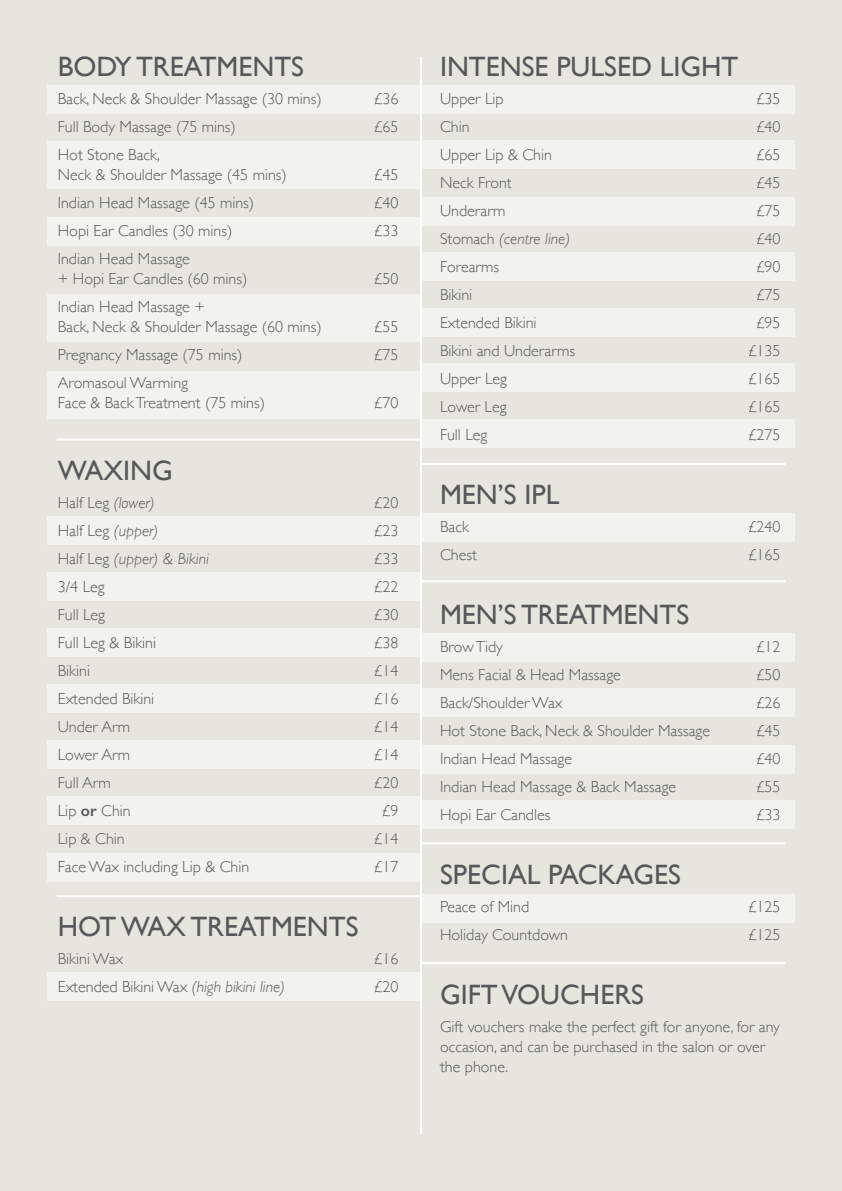
<style>
.page{position:relative;width:842px;height:1191px;background:#e7e6de}
.page>*{position:absolute;margin:0;border:0;box-sizing:border-box;transform-origin:0 0}
.t1{font:28px "Gill Sans";color:#57585a}
.t2{font:300 16px/20px "Gill Sans";color:#57585a}
.t3{font:italic 300 16px "Gill Sans";color:#57585a}
.s1{font-style:italic}
.s2{font-style:normal}
.s3{font-weight:600}
</style>
<div class="page">
<hr style="left:420px;top:57px;width:2px;height:1077px;background:#fff">
<hr style="left:57px;top:895px;width:364px;height:2px;background:#fff">
<hr style="left:422px;top:463px;width:363px;height:2px;background:#fff">
<hr style="left:421px;top:580px;width:364px;height:2px;background:#fff">
<hr style="left:421px;top:962px;width:364px;height:2px;background:#fff">
<hr style="left:421px;top:842px;width:364px;height:2px;background:#fff">
<div style="left:48px;top:86px;width:373px;height:28px;background:#f2f2ee"></div>
<div style="left:421px;top:86px;width:373px;height:28px;background:#f2f2ee"></div>
<div style="left:421px;top:141px;width:373px;height:28px;background:#f2f2ee"></div>
<div style="left:421px;top:198px;width:373px;height:28px;background:#f2f2ee"></div>
<div style="left:421px;top:253px;width:373px;height:28px;background:#f2f2ee"></div>
<div style="left:421px;top:308px;width:373px;height:28px;background:#f2f2ee"></div>
<div style="left:421px;top:363px;width:373px;height:28px;background:#f2f2ee"></div>
<div style="left:421px;top:420px;width:373px;height:28px;background:#f2f2ee"></div>
<div style="left:421px;top:513px;width:373px;height:28px;background:#f2f2ee"></div>
<div style="left:421px;top:633px;width:373px;height:28px;background:#f2f2ee"></div>
<div style="left:421px;top:688px;width:373px;height:28px;background:#f2f2ee"></div>
<div style="left:421px;top:745px;width:373px;height:28px;background:#f2f2ee"></div>
<div style="left:421px;top:800px;width:373px;height:28px;background:#f2f2ee"></div>
<div style="left:421px;top:894px;width:373px;height:28px;background:#f2f2ee"></div>
<div style="left:48px;top:218px;width:373px;height:28px;background:#f2f2ee"></div>
<div style="left:48px;top:516px;width:373px;height:28px;background:#f2f2ee"></div>
<div style="left:48px;top:572px;width:373px;height:28px;background:#f2f2ee"></div>
<div style="left:48px;top:628px;width:373px;height:28px;background:#f2f2ee"></div>
<div style="left:48px;top:684px;width:373px;height:28px;background:#f2f2ee"></div>
<div style="left:48px;top:741px;width:373px;height:28px;background:#f2f2ee"></div>
<div style="left:48px;top:797px;width:373px;height:28px;background:#f2f2ee"></div>
<div style="left:48px;top:853px;width:373px;height:28px;background:#f2f2ee"></div>
<div style="left:48px;top:972px;width:373px;height:28px;background:#f2f2ee"></div>
<div style="left:48px;top:141px;width:373px;height:47px;background:#f2f2ee"></div>
<div style="left:48px;top:294px;width:373px;height:47px;background:#f2f2ee"></div>
<div style="left:48px;top:371px;width:373px;height:47px;background:#f2f2ee"></div>
<hr style="left:57px;top:438px;width:363px;height:2px;background:#fff">
<h1 class="t1" style="left:58px;top:50px;width:248px">BODY TREATMENTS</h1>
<p class="t2" style="left:58px;top:89px;width:265px">Back, Neck &amp; Shoulder Massage (30 mins)</p>
<p class="t2" style="left:374px;top:89px;width:26px">£36</p>
<p class="t2" style="left:58px;top:117px;width:180px">Full Body Massage (75 mins)</p>
<p class="t2" style="left:374px;top:117px;width:26px">£65</p>
<p class="t2" style="left:58px;top:145px;width:231px">Hot Stone Back,<br>Neck &amp; Shoulder Massage (45 mins)</p>
<p class="t2" style="left:374px;top:165px;width:26px">£45</p>
<p class="t2" style="left:58px;top:193px;width:198px">Indian Head Massage (45 mins)</p>
<p class="t2" style="left:374px;top:193px;width:26px">£40</p>
<p class="t2" style="left:58px;top:221px;width:176px">Hopi Ear Candles (30 mins)</p>
<p class="t2" style="left:374px;top:221px;width:26px">£33</p>
<p class="t2" style="left:58px;top:249px;width:191px">Indian Head Massage<br>+ Hopi Ear Candles (60 mins)</p>
<p class="t2" style="left:374px;top:269px;width:26px">£50</p>
<p class="t2" style="left:58px;top:297px;width:265px">Indian Head Massage +<br>Back, Neck &amp; Shoulder Massage (60 mins)</p>
<p class="t2" style="left:374px;top:317px;width:26px">£55</p>
<p class="t2" style="left:58px;top:345px;width:186px">Pregnancy Massage (75 mins)</p>
<p class="t2" style="left:374px;top:345px;width:26px">£75</p>
<p class="t2" style="left:58px;top:373px;width:209px">Aromasoul Warming<br>Face &amp; Back Treatment (75 mins)</p>
<p class="t2" style="left:374px;top:393px;width:26px">£70</p>
<h1 class="t1" style="left:58px;top:454px;width:117px">WAXING</h1>
<p class="t2" style="left:58px;top:493px;width:98px">Half Leg <span class="s1">(lower)</span></p>
<p class="t2" style="left:374px;top:493px;width:26px">£20</p>
<p class="t2" style="left:58px;top:521px;width:102px">Half Leg <span class="s1">(upper)</span></p>
<p class="t2" style="left:374px;top:521px;width:26px">£23</p>
<p class="t3" style="left:58px;top:550px;width:153px"><span class="s2">Half Leg</span> (upper) &amp; Bikini</p>
<p class="t2" style="left:374px;top:549px;width:26px">£33</p>
<p class="t2" style="left:58px;top:577px;width:48px">3/4 Leg</p>
<p class="t2" style="left:374px;top:577px;width:26px">£22</p>
<p class="t2" style="left:58px;top:605px;width:49px">Full Leg</p>
<p class="t2" style="left:374px;top:605px;width:26px">£30</p>
<p class="t2" style="left:58px;top:633px;width:100px">Full Leg &amp; Bikini</p>
<p class="t2" style="left:374px;top:633px;width:26px">£38</p>
<p class="t2" style="left:58px;top:661px;width:34px">Bikini</p>
<p class="t2" style="left:374px;top:661px;width:26px">£14</p>
<p class="t2" style="left:58px;top:689px;width:98px">Extended Bikini</p>
<p class="t2" style="left:374px;top:689px;width:26px">£16</p>
<p class="t2" style="left:58px;top:717px;width:74px">Under Arm</p>
<p class="t2" style="left:374px;top:717px;width:26px">£14</p>
<p class="t2" style="left:58px;top:745px;width:74px">Lower Arm</p>
<p class="t2" style="left:374px;top:745px;width:26px">£14</p>
<p class="t2" style="left:58px;top:773px;width:55px">Full Arm</p>
<p class="t2" style="left:374px;top:773px;width:26px">£20</p>
<p class="t2" style="left:58px;top:801px;width:74px">Lip <span class="s3">or</span> Chin</p>
<p class="t2" style="left:382px;top:801px;width:18px">£9</p>
<p class="t2" style="left:58px;top:829px;width:68px">Lip &amp; Chin</p>
<p class="t2" style="left:374px;top:829px;width:26px">£14</p>
<p class="t2" style="left:58px;top:857px;width:193px">Face Wax including Lip &amp; Chin</p>
<p class="t2" style="left:374px;top:857px;width:26px">£17</p>
<h1 class="t1" style="left:58px;top:910px;width:302px">HOT WAX TREATMENTS</h1>
<p class="t2" style="left:58px;top:949px;width:67px">Bikini Wax</p>
<p class="t2" style="left:374px;top:949px;width:26px">£16</p>
<p class="t2" style="left:58px;top:977px;width:229px">Extended Bikini Wax <span class="s1">(high bikini line)</span></p>
<p class="t2" style="left:374px;top:977px;width:26px">£20</p>
<h1 class="t1" style="left:440px;top:50px;width:300px">INTENSE PULSED LIGHT</h1>
<p class="t2" style="left:440px;top:89px;width:65px">Upper Lip</p>
<p class="t2" style="left:756px;top:89px;width:26px">£35</p>
<p class="t2" style="left:440px;top:117px;width:31px">Chin</p>
<p class="t2" style="left:756px;top:117px;width:26px">£40</p>
<p class="t2" style="left:440px;top:145px;width:113px">Upper Lip &amp; Chin</p>
<p class="t2" style="left:756px;top:145px;width:26px">£65</p>
<p class="t2" style="left:440px;top:173px;width:73px">Neck Front</p>
<p class="t2" style="left:756px;top:173px;width:26px">£45</p>
<p class="t2" style="left:440px;top:201px;width:67px">Underarm</p>
<p class="t2" style="left:756px;top:201px;width:26px">£75</p>
<p class="t3" style="left:440px;top:230px;width:132px"><span class="s2">Stomach</span> (centre line)</p>
<p class="t2" style="left:756px;top:229px;width:26px">£40</p>
<p class="t2" style="left:440px;top:257px;width:61px">Forearms</p>
<p class="t2" style="left:756px;top:257px;width:26px">£90</p>
<p class="t2" style="left:440px;top:285px;width:34px">Bikini</p>
<p class="t2" style="left:756px;top:285px;width:26px">£75</p>
<p class="t2" style="left:440px;top:313px;width:98px">Extended Bikini</p>
<p class="t2" style="left:756px;top:313px;width:26px">£95</p>
<p class="t2" style="left:440px;top:341px;width:137px">Bikini and Underarms</p>
<p class="t2" style="left:748px;top:341px;width:34px">£135</p>
<p class="t2" style="left:440px;top:369px;width:68px">Upper Leg</p>
<p class="t2" style="left:748px;top:369px;width:34px">£165</p>
<p class="t2" style="left:440px;top:397px;width:68px">Lower Leg</p>
<p class="t2" style="left:748px;top:397px;width:34px">£165</p>
<p class="t2" style="left:440px;top:425px;width:49px">Full Leg</p>
<p class="t2" style="left:748px;top:425px;width:34px">£275</p>
<h1 class="t1" style="left:440px;top:478px;width:121px">MEN’S IPL</h1>
<p class="t2" style="left:440px;top:517px;width:30px">Back</p>
<p class="t2" style="left:748px;top:517px;width:34px">£240</p>
<p class="t2" style="left:440px;top:545px;width:38px">Chest</p>
<p class="t2" style="left:748px;top:545px;width:34px">£165</p>
<h1 class="t1" style="left:440px;top:598px;width:251px">MEN’S TREATMENTS</h1>
<p class="t2" style="left:440px;top:637px;width:64px">Brow Tidy</p>
<p class="t2" style="left:756px;top:637px;width:26px">£12</p>
<p class="t2" style="left:440px;top:665px;width:182px">Mens Facial &amp; Head Massage</p>
<p class="t2" style="left:756px;top:665px;width:26px">£50</p>
<p class="t2" style="left:440px;top:693px;width:124px">Back/Shoulder Wax</p>
<p class="t2" style="left:756px;top:693px;width:26px">£26</p>
<p class="t2" style="left:440px;top:721px;width:271px">Hot Stone Back, Neck &amp; Shoulder Massage</p>
<p class="t2" style="left:756px;top:721px;width:26px">£45</p>
<p class="t2" style="left:440px;top:749px;width:134px">Indian Head Massage</p>
<p class="t2" style="left:756px;top:749px;width:26px">£40</p>
<p class="t2" style="left:440px;top:777px;width:238px">Indian Head Massage &amp; Back Massage</p>
<p class="t2" style="left:756px;top:777px;width:26px">£55</p>
<p class="t2" style="left:440px;top:805px;width:112px">Hopi Ear Candles</p>
<p class="t2" style="left:756px;top:805px;width:26px">£33</p>
<h1 class="t1" style="left:440px;top:858px;width:242px">SPECIAL PACKAGES</h1>
<p class="t2" style="left:440px;top:897px;width:91px">Peace of Mind</p>
<p class="t2" style="left:748px;top:897px;width:34px">£125</p>
<p class="t2" style="left:440px;top:925px;width:129px">Holiday Countdown</p>
<p class="t2" style="left:748px;top:925px;width:34px">£125</p>
<h1 class="t1" style="left:440px;top:978px;width:205px">GIFT VOUCHERS</h1>
<p class="t2" style="left:440px;top:1017px;width:341px">Gift vouchers make the perfect gift for anyone, for any occasion, and can be purchased in the salon or over the phone.</p>
</div>
